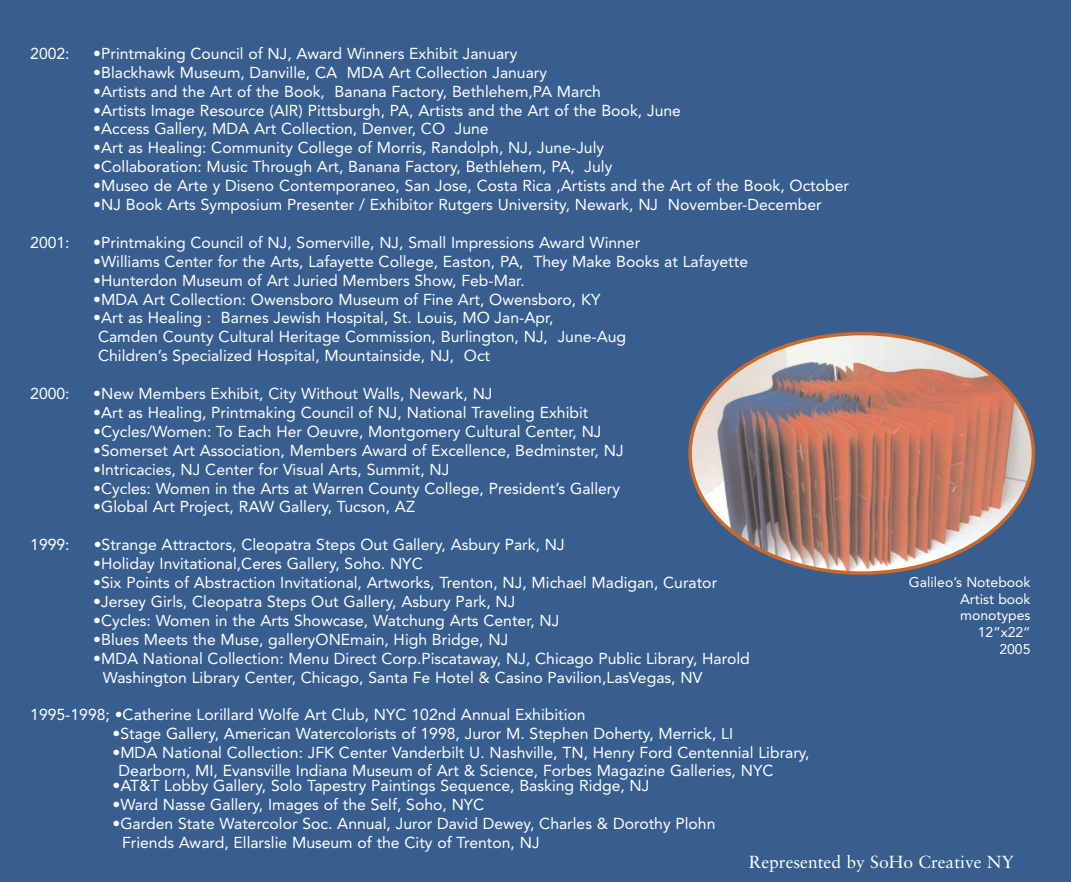
<style>
.page{position:relative;width:1071px;height:882px;background:#385e8f}
.page>*{position:absolute;margin:0;border:0;box-sizing:border-box;transform-origin:0 0}
.t1{font:17.5px "Sabon";color:#fff}
.t2{font:15.75px/18.9px "Avenir";color:#fff}
.t3{font:14px/16.8px "Avenir";color:#fff;text-align:right}
</style>
<div class="page">
<svg style="left:688px;top:332px;width:347px;height:243px"></svg>
<p class="t2" style="left:30px;top:45px;width:41px">2002:</p>
<p class="t2" style="left:93px;top:45px;width:426px">•Printmaking Council of NJ, Award Winners Exhibit January</p>
<p class="t2" style="left:93px;top:64px;width:455px">•Blackhawk Museum, Danville, CA MDA Art Collection January</p>
<p class="t2" style="left:93px;top:83px;width:509px">•Artists and the Art of the Book, Banana Factory, Bethlehem,PA March</p>
<p class="t2" style="left:93px;top:102px;width:589px">•Artists Image Resource (AIR) Pittsburgh, PA, Artists and the Art of the Book, June</p>
<p class="t2" style="left:93px;top:121px;width:397px">•Access Gallery, MDA Art Collection, Denver, CO June</p>
<p class="t2" style="left:93px;top:140px;width:512px">•Art as Healing: Community College of Morris, Randolph, NJ, June-July</p>
<p class="t2" style="left:93px;top:159px;width:521px">•Collaboration: Music Through Art, Banana Factory, Bethlehem, PA, July</p>
<p class="t2" style="left:93px;top:177px;width:757px">•Museo de Arte y Diseno Contemporaneo, San Jose, Costa Rica ,Artists and the Art of the Book, October</p>
<p class="t2" style="left:93px;top:196px;width:730px">•NJ Book Arts Symposium Presenter / Exhibitor Rutgers University, Newark, NJ November-December</p>
<p class="t2" style="left:30px;top:234px;width:41px">2001:</p>
<p class="t2" style="left:93px;top:234px;width:549px">•Printmaking Council of NJ, Somerville, NJ, Small Impressions Award Winner</p>
<p class="t2" style="left:93px;top:253px;width:656px">•Williams Center for the Arts, Lafayette College, Easton, PA, They Make Books at Lafayette</p>
<p class="t2" style="left:93px;top:272px;width:433px">•Hunterdon Museum of Art Juried Members Show, Feb-Mar.</p>
<p class="t2" style="left:93px;top:291px;width:509px">•MDA Art Collection: Owensboro Museum of Fine Art, Owensboro, KY</p>
<p class="t2" style="left:98px;top:310px;width:530px;text-indent:-5px">•Art as Healing : Barnes Jewish Hospital, St. Louis, MO Jan-Apr,<br>Camden County Cultural Heritage Commission, Burlington, NJ, June-Aug<br>Children’s Specialized Hospital, Mountainside, NJ, Oct</p>
<p class="t2" style="left:30px;top:385px;width:41px">2000:</p>
<p class="t2" style="left:93px;top:385px;width:401px">•New Members Exhibit, City Without Walls, Newark, NJ</p>
<p class="t2" style="left:93px;top:404px;width:497px">•Art as Healing, Printmaking Council of NJ, National Traveling Exhibit</p>
<p class="t2" style="left:93px;top:423px;width:510px">•Cycles/Women: To Each Her Oeuvre, Montgomery Cultural Center, NJ</p>
<p class="t2" style="left:93px;top:442px;width:532px">•Somerset Art Association, Members Award of Excellence, Bedminster, NJ</p>
<p class="t2" style="left:93px;top:461px;width:358px">•Intricacies, NJ Center for Visual Arts, Summit, NJ</p>
<p class="t2" style="left:93px;top:480px;width:528px">•Cycles: Women in the Arts at Warren County College, President’s Gallery</p>
<p class="t2" style="left:93px;top:499px;width:323px">•Global Art Project, RAW Gallery, Tucson, AZ</p>
<p class="t2" style="left:30px;top:537px;width:41px">1999:</p>
<p class="t2" style="left:94px;top:537px;width:473px">•Strange Attractors, Cleopatra Steps Out Gallery, Asbury Park, NJ</p>
<p class="t2" style="left:93px;top:555px;width:331px">•Holiday Invitational,Ceres Gallery, Soho. NYC</p>
<p class="t2" style="left:93px;top:574px;width:625px">•Six Points of Abstraction Invitational, Artworks, Trenton, NJ, Michael Madigan, Curator</p>
<p class="t2" style="left:93px;top:593px;width:424px">•Jersey Girls, Cleopatra Steps Out Gallery, Asbury Park, NJ</p>
<p class="t2" style="left:93px;top:612px;width:468px">•Cycles: Women in the Arts Showcase, Watchung Arts Center, NJ</p>
<p class="t2" style="left:93px;top:631px;width:417px">•Blues Meets the Muse, galleryONEmain, High Bridge, NJ</p>
<p class="t2" style="left:103px;top:650px;width:648px;text-indent:-10px">•MDA National Collection: Menu Direct Corp.Piscataway, NJ, Chicago Public Library, Harold<br>Washington Library Center, Chicago, Santa Fe Hotel &amp; Casino Pavilion,LasVegas, NV</p>
<p class="t2" style="left:30px;top:707px;width:557px">1995-1998; •Catherine Lorillard Wolfe Art Club, NYC 102nd Annual Exhibition</p>
<p class="t2" style="left:113px;top:726px;width:622px">•Stage Gallery, American Watercolorists of 1998, Juror M. Stephen Doherty, Merrick, LI</p>
<p class="t2" style="left:119px;top:745px;width:693px;line-height:17.5px;text-indent:-6px">•MDA National Collection: JFK Center Vanderbilt U. Nashville, TN, Henry Ford Centennial Library,<br>Dearborn, MI, Evansville Indiana Museum of Art &amp; Science, Forbes Magazine Galleries, NYC</p>
<p class="t2" style="left:113px;top:777px;width:538px">•AT&amp;T Lobby Gallery, Solo Tapestry Paintings Sequence, Basking Ridge, NJ</p>
<p class="t2" style="left:113px;top:796px;width:373px">•Ward Nasse Gallery, Images of the Self, Soho, NYC</p>
<p class="t2" style="left:122px;top:815px;width:595px;text-indent:-10px">•Garden State Watercolor Soc. Annual, Juror David Dewey, Charles &amp; Dorothy Plohn<br>Friends Award, Ellarslie Museum of the City of Trenton, NJ</p>
<p class="t1" style="left:749px;top:855px;width:267px">Represented by SoHo Creative NY</p>
<p class="t3" style="left:909px;top:575px;width:123px">Galileo’s Notebook<br>Artist book monotypes<br>12”x22”<br>2005</p>
</div>
